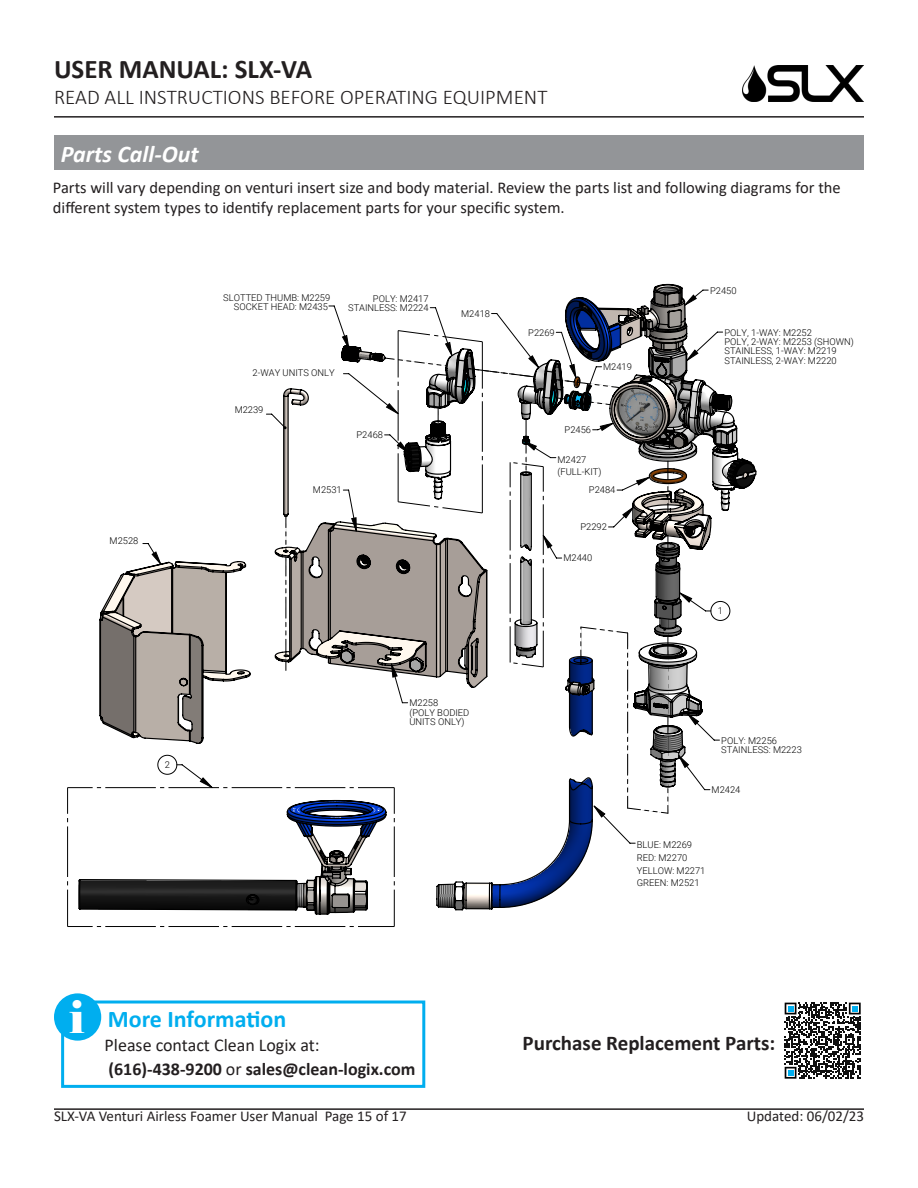
<style>
.page{position:relative;width:918px;height:1188px;background:#fff}
.page>*{position:absolute;margin:0;border:0;box-sizing:border-box;transform-origin:0 0}
.t1{font:45px "Elephant";color:#fff}
.t2{font:700 27px "Calibri";color:#231f20}
.t3{font:700 24px "Calibri";color:#00aeef}
.Topic_Header{font:italic 700 24px "Calibri";color:#fff}
.t4{font:300 21px "Calibri";color:#231f20}
.t5{font:700 21px "Calibri";color:#231f20}
.t6{font:700 18px/24px "Calibri";color:#231f20}
.Paragraph_body_1{font:16.5px/19.8px "Calibri";color:#231f20}
.t7{font:15px "Calibri";color:#231f20}
.t8{font:300 9.3px/9.3px "Roboto";color:#000}
.s1{font-weight:400}
</style>
<div class="page">
<hr style="left:54px;top:1108px;width:810px;height:2px;background:#231f20">
<hr style="left:54px;top:116px;width:810px;height:2px;background:#231f20">
<img style="left:742px;top:65px;width:122px;height:37px">
<div style="left:54px;top:135px;width:810px;height:35px;background:#939598"></div>
<div style="left:61px;top:1001px;width:364px;height:87px;border:3px solid #00aeef"></div>
<div style="left:54px;top:993px;width:47px;height:48px;background:#00aeef;border-radius:50%"></div>
<svg style="left:785px;top:1003px;width:76px;height:76px"></svg>
<svg style="left:436px;top:283px;width:321px;height:628px"></svg>
<svg style="left:67px;top:844px;width:328px;height:83px"></svg>
<svg style="left:67px;top:289px;width:656px;height:555px"></svg>
<svg style="left:138px;top:295px;width:560px;height:522px"></svg>
<div style="left:22px;top:279px;width:191px;height:221px;background:#fff"></div>
<div style="left:184px;top:420px;width:70px;height:37px;background:#fff"></div>
<h2 class="t2" style="left:54px;top:50px;width:260px">USER MANUAL: SLX-VA</h2>
<h3 class="t4" style="left:54px;top:84px;width:495px">READ ALL INSTRUCTIONS BEFORE OPERATING EQUIPMENT</h3>
<p class="Topic_Header" style="left:61px;top:137px;width:140px">Parts Call-Out</p>
<p class="Paragraph_body_1" style="left:53px;top:177px;width:789px">Parts will vary depending on venturi insert size and body material. Review the parts list and following diagrams for the different system types to identify replacement parts for your specific system.</p>
<p class="t8" style="left:110px;top:536px;width:30px">M2528</p>
<p class="t8" style="left:165px;top:760px;width:7px">2</p>
<p class="t8" style="left:223px;top:292px;width:108px;text-align:right">SLOTTED THUMB: M2259<br>SOCKET HEAD: M2435</p>
<p class="t8" style="left:348px;top:293px;width:82px;text-align:right">POLY: M2417<br>STAINLESS: M2224</p>
<p class="t8" style="left:461px;top:308px;width:30px">M2418</p>
<p class="t8" style="left:710px;top:285px;width:28px">P2450</p>
<p class="t8" style="left:253px;top:367px;width:84px">2-WAY UNITS ONLY</p>
<p class="t8" style="left:235px;top:405px;width:30px">M2239</p>
<p class="t8" style="left:528px;top:327px;width:28px">P2269</p>
<p class="t8" style="left:603px;top:362px;width:30px">M2419</p>
<p class="t8" style="left:724px;top:327px;width:131px">POLY, 1-WAY: M2252<br>POLY, 2-WAY: M2253 (SHOWN)<br>STAINLESS, 1-WAY: M2219<br>STAINLESS, 2-WAY: M2220</p>
<p class="t8" style="left:357px;top:430px;width:28px">P2468</p>
<p class="t8" style="left:565px;top:425px;width:28px">P2456</p>
<p class="t8" style="left:558px;top:453px;width:45px;line-height:12.6px">M2427 (FULL-KIT)</p>
<p class="t8" style="left:313px;top:485px;width:30px">M2531</p>
<p class="t8" style="left:589px;top:485px;width:28px">P2484</p>
<p class="t8" style="left:580px;top:522px;width:28px">P2292</p>
<p class="t8" style="left:563px;top:553px;width:30px">M2440</p>
<p class="t8" style="left:718px;top:606px;width:7px">1</p>
<p class="t8" style="left:409px;top:698px;width:62px">M2258<br>(POLY BODIED<br>UNITS ONLY)</p>
<p class="t8" style="left:721px;top:735px;width:82px">POLY: M2256<br>STAINLESS: M2223</p>
<p class="t8" style="left:712px;top:785px;width:30px">M2424</p>
<p class="t8" style="left:637px;top:838px;width:70px;line-height:12.6px">BLUE: M2269<br>RED: M2270<br>YELLOW: M2271<br>GREEN: M2521</p>
<p class="t1" style="left:70px;top:989px;width:17px">i</p>
<p class="t3" style="left:108px;top:1002px;width:180px">More Information</p>
<p class="t6" style="left:105px;top:1033px;width:312px"><span class="s1">Please contact Clean Logix at: </span>(616)-438-9200 <span class="s1">or</span> sales@clean-logix.com</p>
<p class="t5" style="left:523px;top:1029px;width:254px">Purchase Replacement Parts:</p>
<h3 class="t7" style="left:54px;top:1106px;width:354px">SLX-VA Venturi Airless Foamer User Manual Page 15 of 17</h3>
<h3 class="t7" style="left:747px;top:1106px;width:119px">Updated: 06/02/23</h3>
</div>
